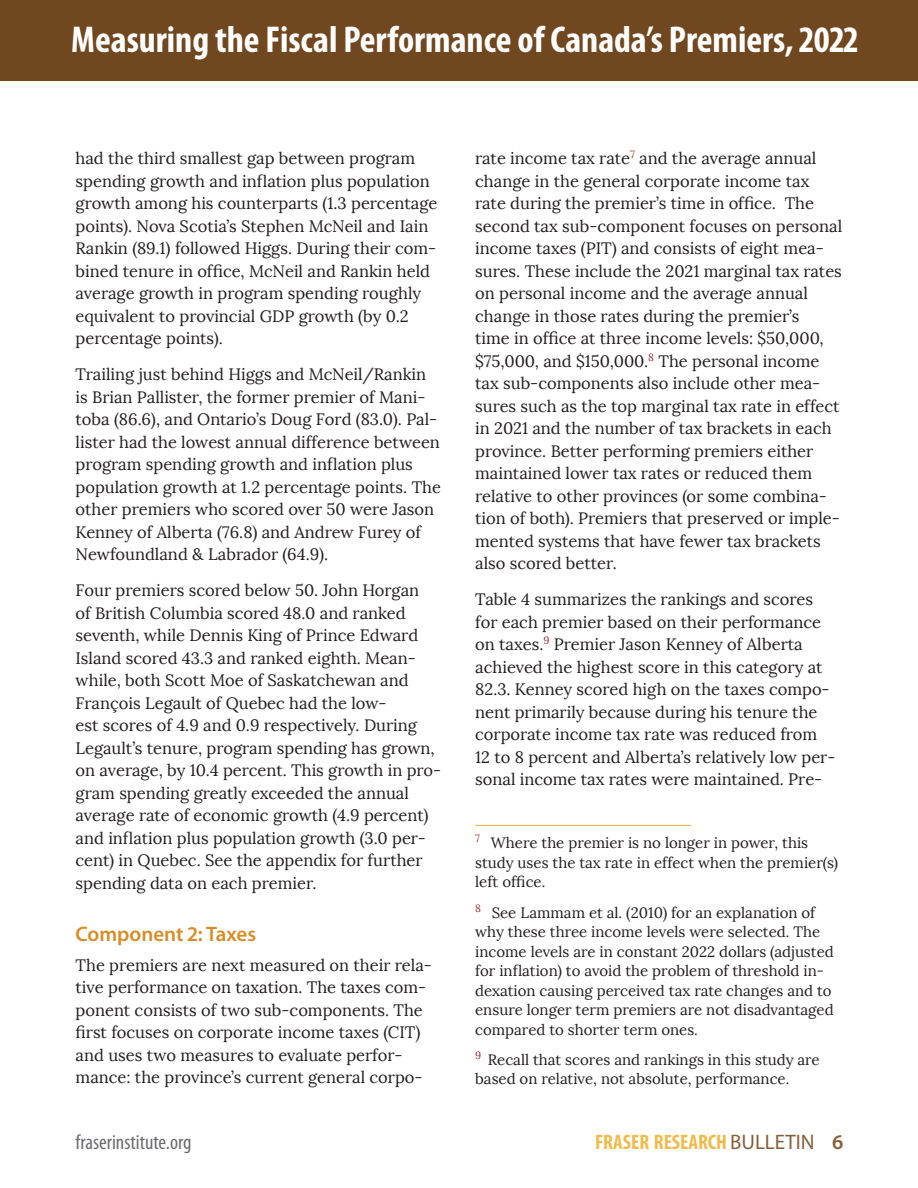
<style>
.page{position:relative;width:918px;height:1188px;background:#fff}
.page>*{position:absolute;margin:0;border:0;box-sizing:border-box;transform-origin:0 0}
.t1{font:700 condensed 37.5px "Myriad Pro";color:#fff}
.t2{font:700 condensed 21px "Myriad Pro";color:#f0bb4d}
.t3{font:condensed 21px "Myriad Pro";color:#6c6d70}
.Head_2{font:600 21px "Myriad Pro";color:#d78d27}
.t4{font:16.5px/22.5px "Lora";color:#231f20}
.Footnote{font:15px/19.5px "Lora";color:#231f20}
.s1{font-weight:400;font-stretch:normal;color:#86603b}
.s2{font-weight:600;font-stretch:normal;color:#86603b}
</style>
<div class="page">
<div style="left:0;top:0;width:918px;height:81px;background:#70471e"></div>
<hr style="left:475px;top:825px;width:216px;height:1px;background:#f0bb4d">
<h1 class="t1" style="left:71px;top:16px;width:788px">Measuring the Fiscal Performance of Canada’s Premiers, 2022</h1>
<p class="t4" style="left:76px;top:148px;width:363px">had the third smallest gap between program spending growth and inflation plus population growth among his counterparts (1.3 percentage points). Nova Scotia’s Stephen McNeil and Iain Rankin (89.1) followed Higgs. During their com&shy;bined tenure in office, McNeil and Rankin held average growth in program spending roughly equivalent to provincial GDP growth (by 0.2 percentage points).</p>
<p class="t4" style="left:76px;top:364px;width:367px">Trailing just behind Higgs and McNeil/Rankin is Brian Pallister, the former premier of Mani&shy;toba (86.6), and Ontario’s Doug Ford (83.0). Pal&shy;lister had the lowest annual difference between program spending growth and inflation plus population growth at 1.2 percentage points. The other premiers who scored over 50 were Jason Kenney of Alberta (76.8) and Andrew Furey of Newfoundland &amp; Labrador (64.9).</p>
<p class="t4" style="left:76px;top:580px;width:367px">Four premiers scored below 50. John Horgan<br>of British Columbia scored 48.0 and ranked seventh, while Dennis King of Prince Edward Island scored 43.3 and ranked eighth. Mean&shy;while, both Scott Moe of Saskatchewan and François Legault of Quebec had the low-<br>est scores of 4.9 and 0.9 respectively. During Legault’s tenure, program spending has grown, on average, by 10.4 percent. This growth in pro&shy;gram spending greatly exceeded the annual average rate of economic growth (4.9 percent) and inflation plus population growth (3.0 per&shy;cent) in Quebec. See the appendix for further spending data on each premier.</p>
<p class="Head_2" style="left:76px;top:921px;width:182px">Component 2: Taxes</p>
<p class="t4" style="left:76px;top:954px;width:358px">The premiers are next measured on their rela&shy;tive performance on taxation. The taxes com&shy;ponent consists of two sub-components. The first focuses on corporate income taxes (CIT) and uses two measures to evaluate perfor&shy;mance: the province’s current general corpo-</p>
<p class="t4" style="left:475px;top:148px;width:368px">rate income tax rate<sup>7</sup> and the average annual change in the general corporate income tax rate during the premier’s time in office. The second tax sub-component focuses on personal income taxes (PIT) and consists of eight mea&shy;sures. These include the 2021 marginal tax rates on personal income and the average annual change in those rates during the premier’s<br>time in office at three income levels: $50,000, $75,000, and $150,000.<sup>8</sup> The personal income tax sub-components also include other mea&shy;sures such as the top marginal tax rate in effect in 2021 and the number of tax brackets in each province. Better performing premiers either maintained lower tax rates or reduced them relative to other provinces (or some combina&shy;tion of both). Premiers that preserved or imple&shy;mented systems that have fewer tax brackets also scored better.</p>
<p class="t4" style="left:475px;top:589px;width:362px">Table 4 summarizes the rankings and scores for each premier based on their performance on taxes.<sup>9</sup> Premier Jason Kenney of Alberta achieved the highest score in this category at 82.3. Kenney scored high on the taxes compo&shy;nent primarily because during his tenure the corporate income tax rate was reduced from 12 to 8 percent and Alberta’s relatively low per&shy;sonal income tax rates were maintained. Pre-</p>
<p class="Footnote" style="left:475px;top:833px;width:365px"><sup>7</sup> Where the premier is no longer in power, this study uses the tax rate in effect when the premier(s) left office.</p>
<p class="Footnote" style="left:475px;top:903px;width:360px"><sup>8</sup> See Lammam et al. (2010) for an explanation of why these three income levels were selected. The income levels are in constant 2022 dollars (adjusted for inflation) to avoid the problem of threshold in&shy;dexation causing perceived tax rate changes and to ensure longer term premiers are not disadvantaged compared to shorter term ones.</p>
<p class="Footnote" style="left:475px;top:1050px;width:346px"><sup>9</sup> Recall that scores and rankings in this study are based on relative, not absolute, performance.</p>
<p class="t3" style="left:76px;top:1129px;width:117px">fraserinstitute.org</p>
<p class="t2" style="left:595px;top:1129px;width:250px">FRASER RESEARCH <span class="s1">BULLETIN</span> <span class="s2">6</span></p>
</div>
